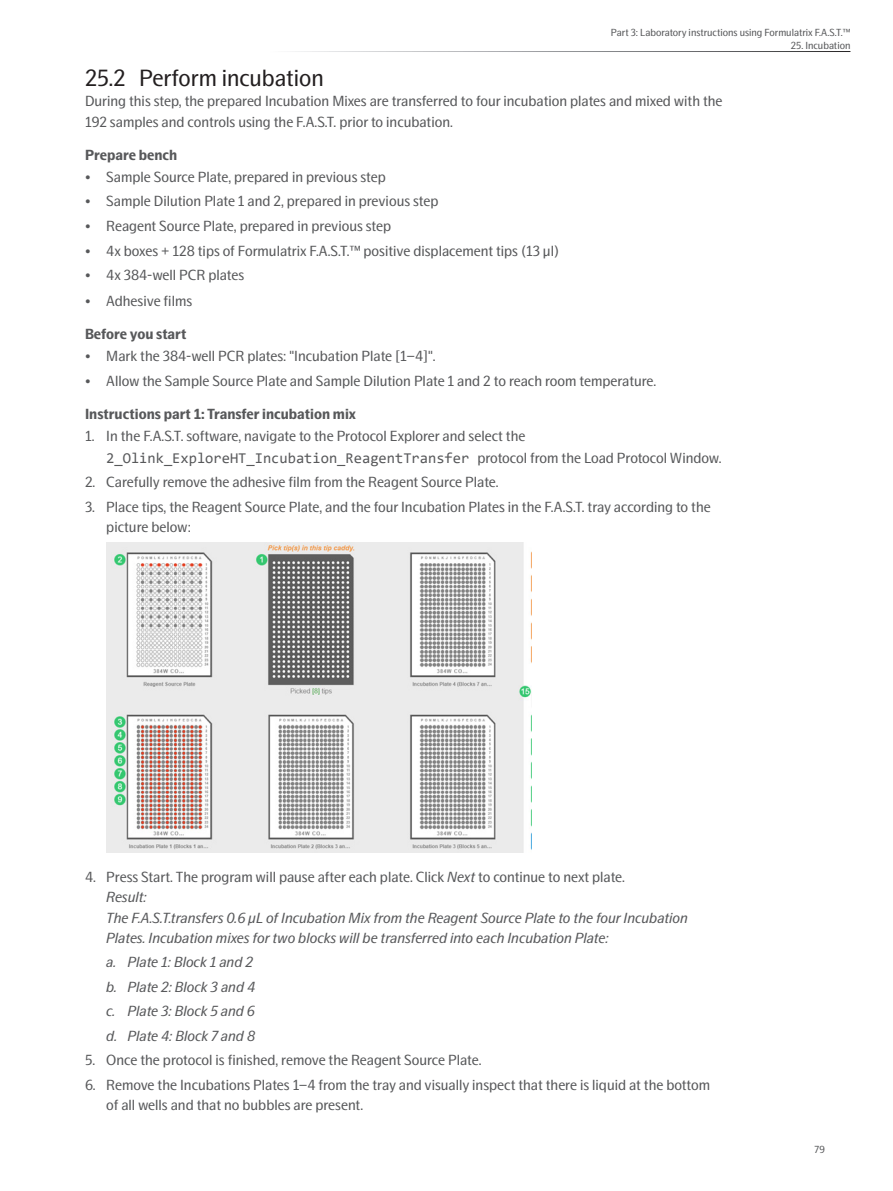
<style>
.page{position:relative;width:893px;height:1191px;background:#fff}
.page>*{position:absolute;margin:0;border:0;box-sizing:border-box;transform-origin:0 0}
.t1{font:24px "Swedish Gothic";color:#231f20}
.Body{font:15px/20.2px "Swedish Gothic";color:#57585a}
.t2{font:italic 15px/20.2px "Swedish Gothic";color:#57585a}
.Body_bold_no_space{font:700 15px "Swedish Gothic";color:#57585a}
.Pagina{font:10.5px "Swedish Gothic";color:#57585a}
.s1{font-family:"Consolas"}
.s2{font-style:normal}
</style>
<div class="page">
<img style="left:106px;top:542px;width:425px;height:310px">
<p class="Pagina" style="left:611px;top:27px;width:241px">Part 3: Laboratory instructions using Formulatrix F.A.S.T.™</p>
<p class="Pagina" style="left:791px;top:39px;width:61px">25. Incubation</p>
<p class="t1" style="left:85px;top:64px;width:240px">25.2 Perform incubation</p>
<p class="Body" style="left:85px;top:91px;width:639px">During this step, the prepared Incubation Mixes are transferred to four incubation plates and mixed with the<br>192 samples and controls using the F.A.S.T. prior to incubation.</p>
<p class="Body_bold_no_space" style="left:85px;top:146px;width:94px">Prepare bench</p>
<p class="Body" style="left:85px;top:166px;width:302px">• Sample Source Plate, prepared in previous step</p>
<p class="Body" style="left:85px;top:191px;width:355px">• Sample Dilution Plate 1 and 2, prepared in previous step</p>
<p class="Body" style="left:85px;top:215px;width:308px">• Reagent Source Plate, prepared in previous step</p>
<p class="Body" style="left:85px;top:240px;width:476px">• 4x boxes + 128 tips of Formulatrix F.A.S.T.™ positive displacement tips (13 μl)</p>
<p class="Body" style="left:85px;top:264px;width:161px">• 4x 384-well PCR plates</p>
<p class="Body" style="left:85px;top:290px;width:109px">• Adhesive films</p>
<p class="Body_bold_no_space" style="left:85px;top:325px;width:103px">Before you start</p>
<p class="Body" style="left:85px;top:346px;width:352px">• Mark the 384-well PCR plates: "Incubation Plate [1–4]".</p>
<p class="Body" style="left:85px;top:370px;width:573px">• Allow the Sample Source Plate and Sample Dilution Plate 1 and 2 to reach room temperature.</p>
<p class="Body_bold_no_space" style="left:85px;top:405px;width:272px">Instructions part 1: Transfer incubation mix</p>
<p class="Body" style="left:106px;top:425px;width:617px;line-height:21.6px;text-indent:-21px">1. In the F.A.S.T. software, navigate to the Protocol Explorer and select the<br><span class="s1">2_Olink_ExploreHT_Incubation_ReagentTransfer</span> protocol from the Load Protocol Window.</p>
<p class="Body" style="left:85px;top:472px;width:415px">2. Carefully remove the adhesive film from the Reagent Source Plate.</p>
<p class="Body" style="left:106px;top:496px;width:606px;text-indent:-21px">3. Place tips, the Reagent Source Plate, and the four Incubation Plates in the F.A.S.T. tray according to the picture below:</p>
<p class="t2" style="left:106px;top:866px;width:583px;text-indent:-21px"><span class="s2">4. Press Start. The program will pause after each plate. Click</span> Next <span class="s2">to continue to next plate.<br></span>Result:<br>The F.A.S.T.transfers 0.6 µL of Incubation Mix from the Reagent Source Plate to the four Incubation Plates. Incubation mixes for two blocks will be transferred into each Incubation Plate:</p>
<p class="t2" style="left:106px;top:952px;width:148px">a. Plate 1: Block 1 and 2</p>
<p class="t2" style="left:106px;top:976px;width:150px">b. Plate 2: Block 3 and 4</p>
<p class="t2" style="left:106px;top:1001px;width:150px">c. Plate 3: Block 5 and 6</p>
<p class="t2" style="left:106px;top:1025px;width:150px">d. Plate 4: Block 7 and 8</p>
<p class="Body" style="left:85px;top:1050px;width:398px">5. Once the protocol is finished, remove the Reagent Source Plate.</p>
<p class="Body" style="left:106px;top:1074px;width:605px;text-indent:-21px">6. Remove the Incubations Plates 1–4 from the tray and visually inspect that there is liquid at the bottom of all wells and that no bubbles are present.</p>
<p class="Pagina" style="left:814px;top:1143px;width:12px">79</p>
</div>
